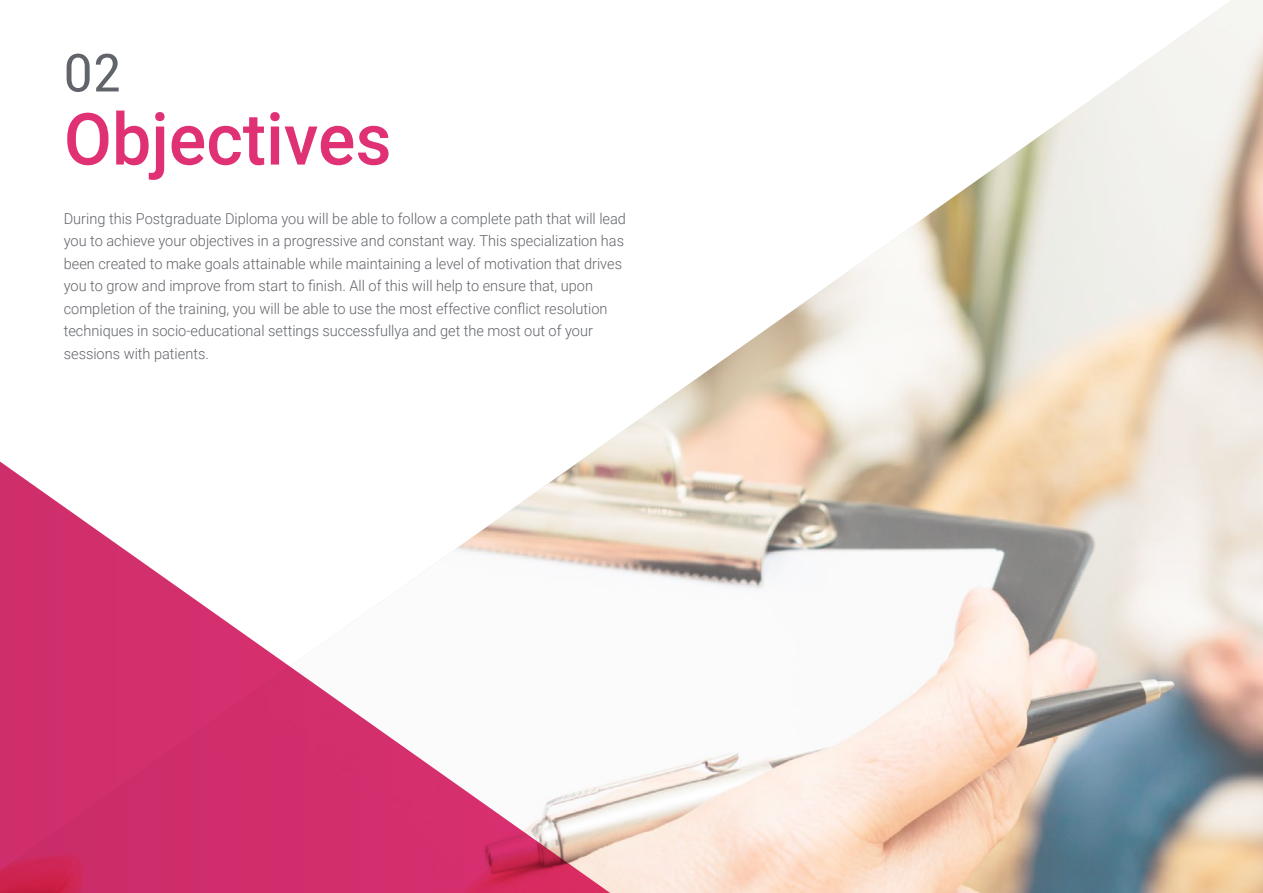
<style>
.page{position:relative;width:1263px;height:893px;background:#fff}
.page>*{position:absolute;margin:0;border:0;box-sizing:border-box;transform-origin:0 0}
.t1{font:500 72px "Roboto";color:#df3174}
.t2{font:52.5px "Roboto";color:#61646a}
.t3{font:300 15px/22.5px "Roboto";color:#61646a}
</style>
<div class="page">
<img style="left:601px;top:0;width:662px;height:893px">
<svg style="left:0;top:446px;width:640px;height:447px"></svg>
<h2 class="t2" style="left:64px;top:36px;width:59px">02</h2>
<h1 class="t1" style="left:64px;top:89px;width:329px">Objectives</h1>
<p class="t3" style="left:64px;top:207px;width:564px">During this Postgraduate Diploma you will be able to follow a complete path that will lead you to achieve your objectives in a progressive and constant way. This specialization has been created to make goals attainable while maintaining a level of motivation that drives you to grow and improve from start to finish. All of this will help to ensure that, upon completion of the training, you will be able to use the most effective conflict resolution techniques in socio-educational settings successfullya and get the most out of your sessions with patients.</p>
</div>
